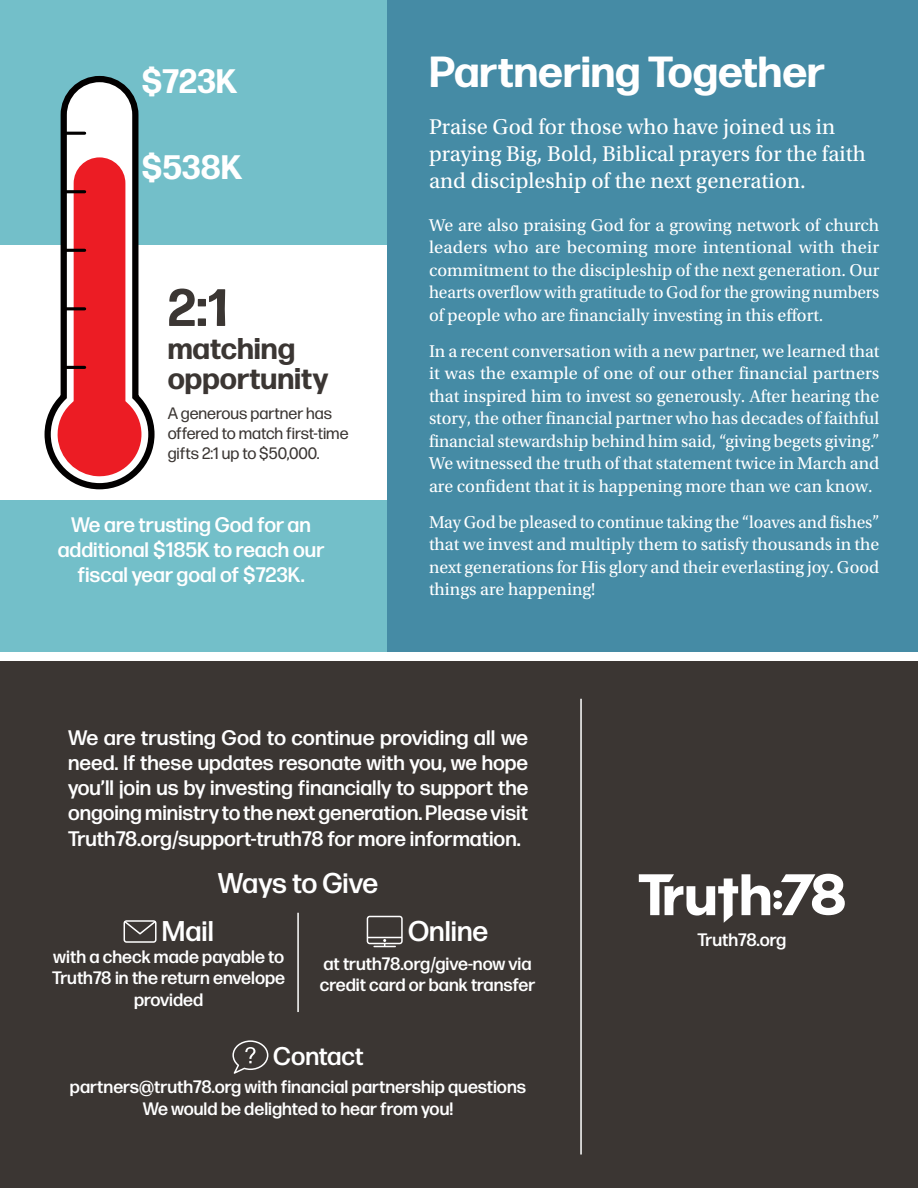
<style>
.page{position:relative;width:918px;height:1188px;background:#fff}
.page>*{position:absolute;margin:0;border:0;box-sizing:border-box;transform-origin:0 0}
.t1{font:700 52.5px "Forma DJR Text";color:#3b3633}
.t2{font:700 43.5px "Forma DJR Text";color:#fff}
.t3{font:700 33.9px "Forma DJR Text";color:#fff}
.t4{font:700 30px/30px "Forma DJR Text";color:#3b3633}
.t5{font:500 28.5px "Forma DJR Text";color:#fff}
.t6{font:500 25.5px "Forma DJR Text";letter-spacing:-.005em;color:#fff}
.t7{font:22.5px/27px "Utopia Std";color:#fff}
.t8{font:500 21px/25.2px "Forma DJR Text";color:#fff;text-align:justify}
.t9{font:18px/22.5px "Utopia Std";color:#fff;text-align:justify}
.t10{font:500 18px/21.6px "Forma DJR Text";color:#fff;text-align:center}
.t11{font:16.5px/19.8px "Forma DJR Text";color:#3b3633}
</style>
<div class="page">
<div style="left:0;top:0;width:918px;height:651px;background:#458ba5"></div>
<div style="left:0;top:662px;width:918px;height:526px;background:#3b3633"></div>
<div style="left:0;top:0;width:387px;height:651px;background:#73bfc9"></div>
<div style="left:0;top:245px;width:387px;height:255px;background:#fff"></div>
<svg style="left:44px;top:75px;width:111px;height:415px"></svg>
<svg style="left:48px;top:79px;width:103px;height:407px"></svg>
<hr style="left:64px;top:366px;width:21px;height:3px;background:#020000">
<hr style="left:64px;top:307px;width:21px;height:3px;background:#020000">
<hr style="left:64px;top:249px;width:21px;height:3px;background:#020000">
<hr style="left:64px;top:190px;width:21px;height:3px;background:#020000">
<hr style="left:64px;top:132px;width:21px;height:3px;background:#020000">
<hr style="left:297px;top:913px;width:2px;height:99px;background:#fff">
<svg style="left:124px;top:920px;width:33px;height:23px"></svg>
<svg style="left:367px;top:916px;width:36px;height:31px"></svg>
<svg style="left:232px;top:1040px;width:36px;height:34px"></svg>
<svg style="left:639px;top:874px;width:131px;height:49px"></svg>
<svg style="left:781px;top:874px;width:64px;height:41px"></svg>
<div style="left:773px;top:890px;width:9px;height:8px;background:#fff;border-radius:50%"></div>
<div style="left:773px;top:901px;width:9px;height:8px;background:#fff;border-radius:50%"></div>
<hr style="left:580px;top:699px;width:2px;height:456px;background:#fff">
<h3 class="t3" style="left:141px;top:60px;width:97px">$723K</h3>
<h3 class="t3" style="left:141px;top:145px;width:102px">$538K</h3>
<h1 class="t1" style="left:168px;top:274px;width:62px">2:1</h1>
<h3 class="t4" style="left:168px;top:333px;width:162px">matching opportunity</h3>
<p class="t11" style="left:168px;top:403px;width:182px">A generous partner has offered to match first-time gifts 2:1 up to $50,000.</p>
<p class="t8" style="left:58px;top:512px;width:268px;text-align:center">We are trusting God for an additional $185K to reach our fiscal year goal of $723K.</p>
<h2 class="t2" style="left:429px;top:43px;width:397px">Partnering Together</h2>
<p class="t7" style="left:429px;top:113px;width:438px">Praise God for those who have joined us in praying Big, Bold, Biblical prayers for the faith and discipleship of the next generation.</p>
<p class="t9" style="left:429px;top:214px;width:452px">We are also praising God for a growing network of church leaders who are becoming more intentional with their commitment to the discipleship of the next generation. Our hearts overflow with gratitude to God for the growing numbers of people who are financially investing in this effort.</p>
<p class="t9" style="left:429px;top:340px;width:452px">In a recent conversation with a new partner, we learned that it was the example of one of our other financial partners that inspired him to invest so generously. After hearing the story, the other financial partner who has decades of faithful financial stewardship behind him said, “giving begets giving.” We witnessed the truth of that statement twice in March and are confident that it is happening more than we can know.</p>
<p class="t9" style="left:429px;top:511px;width:452px">May God be pleased to continue taking the “loaves and fishes” that we invest and multiply them to satisfy thousands in the next generations for His glory and their everlasting joy. Good things are happening!</p>
<p class="t8" style="left:68px;top:724px;width:462px">We are trusting God to continue providing all we need. If these updates resonate with you, we hope you’ll join us by investing financially to support the ongoing ministry to the next generation. Please visit Truth78.org/support-truth78 for more information.</p>
<h3 class="t5" style="left:218px;top:865px;width:162px">Ways to Give</h3>
<h3 class="t5" style="left:162px;top:913px;width:53px">Mail</h3>
<p class="t10" style="left:52px;top:945px;width:235px">with a check made payable to<br>Truth78 in the return envelope provided</p>
<h3 class="t5" style="left:408px;top:913px;width:82px">Online</h3>
<p class="t10" style="left:320px;top:952px;width:217px;text-align:left">at truth78.org/give-now via credit card or bank transfer</p>
<h3 class="t6" style="left:273px;top:1040px;width:92px">Contact</h3>
<p class="t10" style="left:70px;top:1076px;width:458px">partners@truth78.org with financial partnership questions<br>We would be delighted to hear from you!</p>
<p class="t10" style="left:697px;top:929px;width:90px">Truth78.org</p>
</div>
